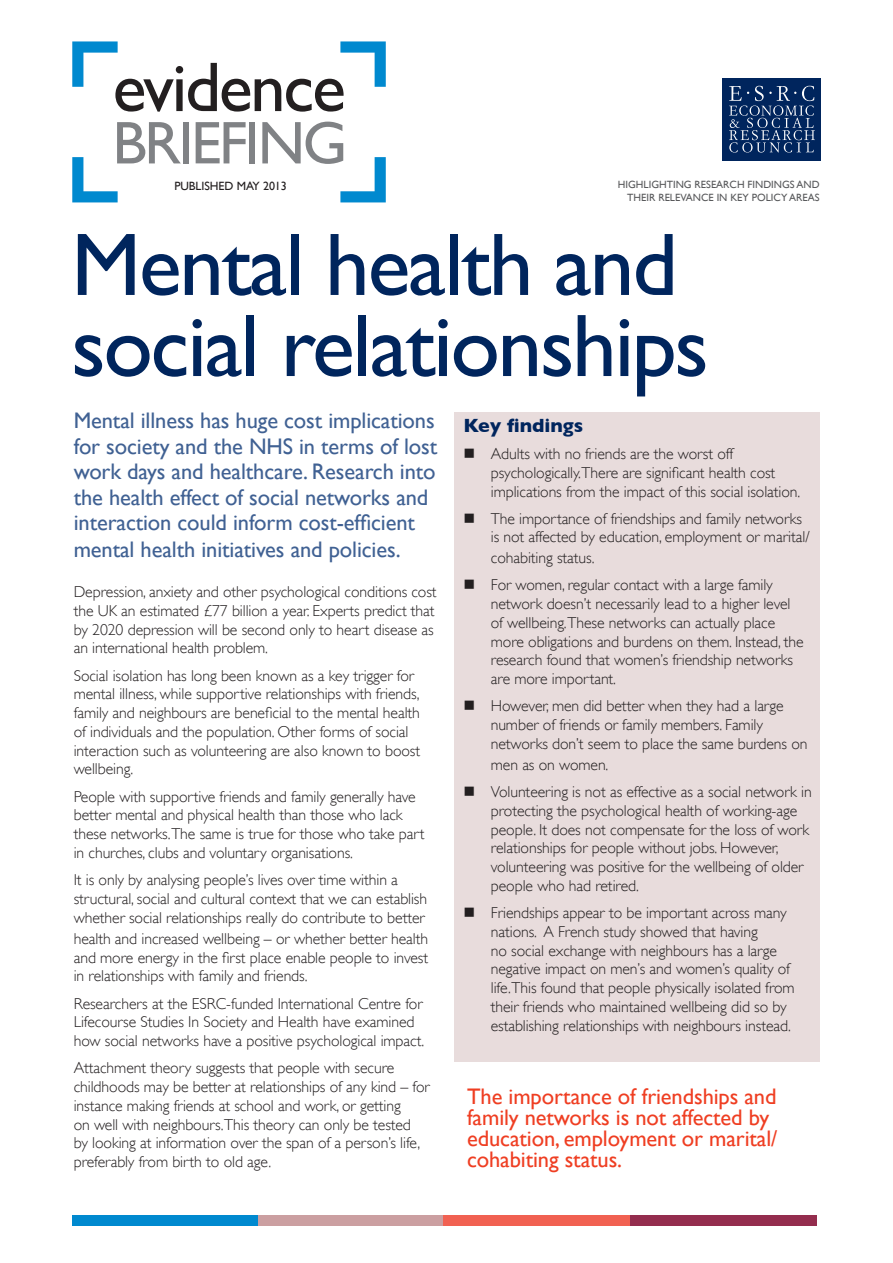
<style>
.page{position:relative;width:893px;height:1263px;background:#fff}
.page>*{position:absolute;margin:0;border:0;box-sizing:border-box;transform-origin:0 0}
.Headline{font:89.25px/81px "Gill Sans";letter-spacing:-.025em;color:#00255d}
.t1{font:70.65px "Gill Sans";letter-spacing:-.03em;color:#231f20}
.t2{font:60.6px "Gill Sans";letter-spacing:-.04em;color:#808285}
.Intro_paragraph{font:22.5px/25.8px "Gill Sans";letter-spacing:-.005em;color:#406193}
.pull_out_text{font:22.5px/21px "Gill Sans";letter-spacing:-.005em;color:#ef3e22}
.sub_head{font:700 19.5px "Gill Sans";color:#00255d}
.body_text{font:300 15.75px/18.8px "Gill Sans";letter-spacing:-.005em;color:#231f20}
.pull_out_text-2{font:12px "Gill Sans";letter-spacing:-.005em;color:#231f20}
.t3{font:10.5px/12.8px "Gill Sans";color:#57585a;text-align:right}
</style>
<div class="page">
<div style="left:72px;top:1215px;width:186px;height:11px;background:#0089cf"></div>
<div style="left:258px;top:1215px;width:186px;height:11px;background:#cb9fa1"></div>
<div style="left:444px;top:1215px;width:186px;height:11px;background:#f16152"></div>
<div style="left:630px;top:1215px;width:186px;height:11px;background:#942d4e"></div>
<div style="left:454px;top:412px;width:366px;height:650px;background:#e8dcdc"></div>
<svg style="left:72px;top:41px;width:46px;height:46px"></svg>
<svg style="left:72px;top:157px;width:46px;height:45px"></svg>
<svg style="left:340px;top:41px;width:46px;height:46px"></svg>
<svg style="left:340px;top:157px;width:46px;height:45px"></svg>
<div style="left:722px;top:78px;width:99px;height:82px;background:#00255d"></div>
<svg style="left:729px;top:86px;width:86px;height:67px"></svg>
<p class="t1" style="left:113px;top:46px;width:235px">evidence</p>
<p class="t2" style="left:113px;top:107px;width:236px">BRIEFING</p>
<p class="pull_out_text-2" style="left:174px;top:179px;width:114px">PUBLISHED MAY 2013</p>
<p class="t3" style="left:618px;top:178px;width:203px">HIGHLIGHTING RESEARCH FINDINGS AND<br>THEIR RELEVANCE IN KEY POLICY AREAS</p>
<p class="Headline" style="left:71px;top:223px;width:639px">Mental health and social relationships</p>
<p class="Intro_paragraph" style="left:74px;top:407px;width:365px">Mental illness has huge cost implications for society and the NHS in terms of lost work days and healthcare. Research into the health effect of social networks and interaction could inform cost-efficient mental health initiatives and policies.</p>
<p class="body_text" style="left:74px;top:582px;width:364px">Depression, anxiety and other psychological conditions cost the UK an estimated £77 billion a year. Experts predict that by 2020 depression will be second only to heart disease as an international health problem.</p>
<p class="body_text" style="left:74px;top:666px;width:348px">Social isolation has long been known as a key trigger for mental illness, while supportive relationships with friends, family and neighbours are beneficial to the mental health of individuals and the population. Other forms of social interaction such as volunteering are also known to boost wellbeing.</p>
<p class="body_text" style="left:74px;top:787px;width:352px">People with supportive friends and family generally have better mental and physical health than those who lack these networks.The same is true for those who take part in churches, clubs and voluntary organisations.</p>
<p class="body_text" style="left:74px;top:870px;width:355px">It is only by analysing people’s lives over time within a structural, social and cultural context that we can establish whether social relationships really do contribute to better</p>
<p class="body_text" style="left:74px;top:929px;width:356px;text-align:justify">health and increased wellbeing – or whether better health and more energy in the first place enable people to invest in relationships with family and friends.</p>
<p class="body_text" style="left:74px;top:994px;width:352px">Researchers at the ESRC-funded International Centre for<br>Lifecourse Studies In Society and Health have examined how social networks have a positive psychological impact.</p>
<p class="body_text" style="left:74px;top:1059px;width:358px">Attachment theory suggests that people with secure childhoods may be better at relationships of any kind – for instance making friends at school and work, or getting<br>on well with neighbours.This theory can only be tested<br>by looking at information over the span of a person’s life, preferably from birth to old age.</p>
<p class="sub_head" style="left:463px;top:414px;width:121px">Key findings</p>
<p class="body_text" style="left:491px;top:445px;width:311px;text-indent:-27px">■ Adults with no friends are the worst off psychologically.There are significant health cost implications from the impact of this social isolation.</p>
<p class="body_text" style="left:491px;top:510px;width:320px;line-height:18px;text-indent:-27px">■ The importance of friendships and family networks is not affected by education, employment or marital/</p>
<p class="body_text" style="left:491px;top:548px;width:105px">cohabiting status.</p>
<p class="body_text" style="left:491px;top:576px;width:314px;text-indent:-27px">■ For women, regular contact with a large family network doesn’t necessarily lead to a higher level of wellbeing.These networks can actually place more obligations and burdens on them. Instead, the research found that women’s friendship networks are more important.</p>
<p class="body_text" style="left:491px;top:697px;width:318px;text-indent:-27px">■ However, men did better when they had a large number of friends or family members. Family networks don’t seem to place the same burdens on</p>
<p class="body_text" style="left:491px;top:755px;width:119px">men as on women.</p>
<p class="body_text" style="left:491px;top:782px;width:322px;text-indent:-27px">■ Volunteering is not as effective as a social network in protecting the psychological health of working-age people. It does not compensate for the loss of work relationships for people without jobs. However, volunteering was positive for the wellbeing of older people who had retired.</p>
<p class="body_text" style="left:491px;top:903px;width:305px;text-indent:-27px">■ Friendships appear to be important across many nations. A French study showed that having<br>no social exchange with neighbours has a large negative impact on men’s and women’s quality of life.This found that people physically isolated from their friends who maintained wellbeing did so by establishing relationships with neighbours instead.</p>
<p class="pull_out_text" style="left:467px;top:1086px;width:312px">The importance of friendships and family networks is not affected by education, employment or marital/ cohabiting status.</p>
</div>
